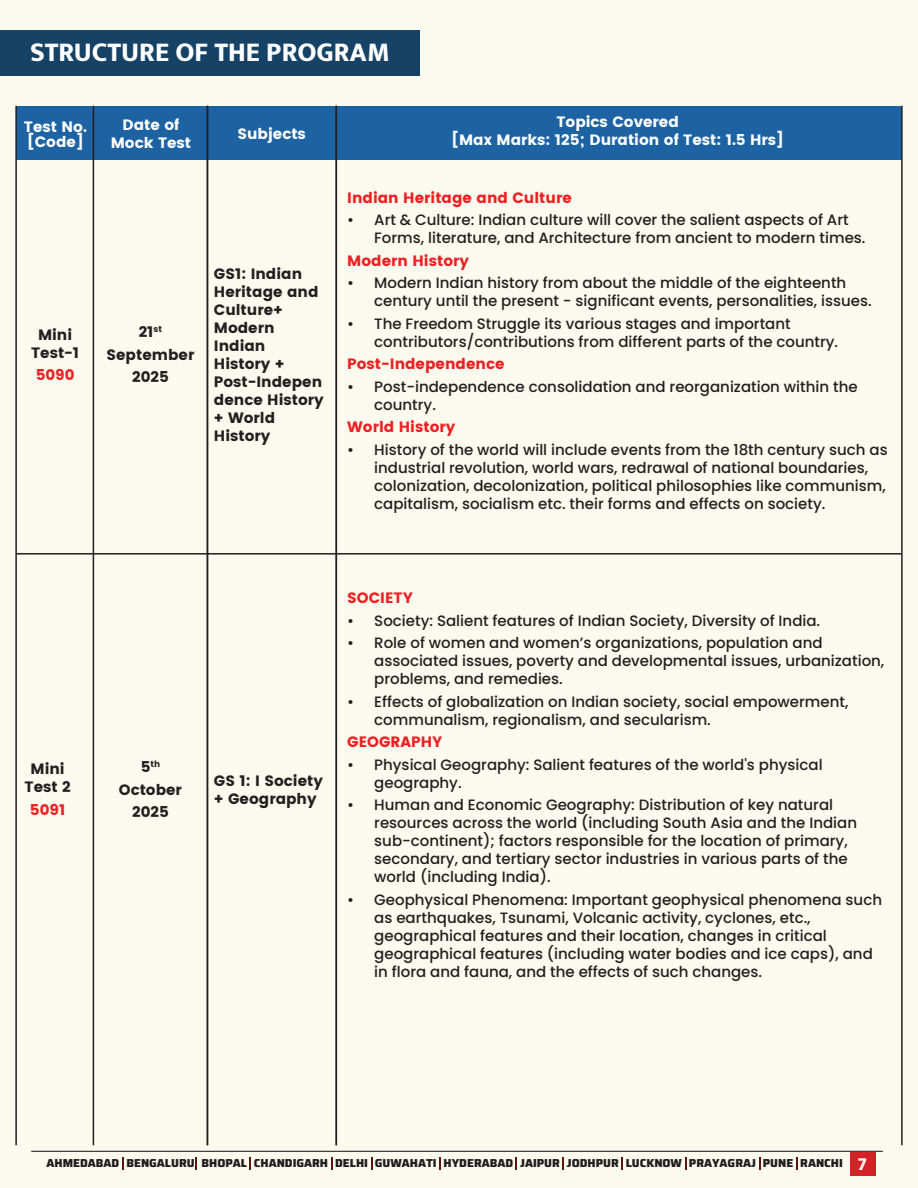
<style>
.page{position:relative;width:918px;height:1188px;background:#fbfaee}
.page>*{position:absolute;margin:0;border:0;box-sizing:border-box;transform-origin:0 0}
.t1{font:800 27px "Mukta";color:#fff}
.t2{font:500 15px/18px "Poppins";color:#231f20}
.t3{font:700 15px/18px "Poppins";color:#231f20;text-align:center}
.t4{font:700 15px "Poppins";color:#ee1f23}
.t5{font:700 15px/18px "Poppins";color:#fff;text-align:center}
.t6{font:800 11.55px "Saira";color:#201d1e}
.t7{font:700 8.7px "Poppins";color:#231f20}
.s1{font-size:15px}
.s2{font-family:"Poppins";font-weight:700;font-size:16.2px;color:#fff}
</style>
<div class="page">
<div style="left:850px;top:1152px;width:26px;height:24px;background:#d52229"></div>
<svg style="left:122px;top:1157px;width:2px;height:12px"></svg>
<svg style="left:196px;top:1157px;width:1px;height:12px"></svg>
<svg style="left:371px;top:1157px;width:2px;height:12px"></svg>
<svg style="left:331px;top:1157px;width:1px;height:12px"></svg>
<svg style="left:250px;top:1157px;width:1px;height:12px"></svg>
<svg style="left:439px;top:1157px;width:2px;height:12px"></svg>
<svg style="left:515px;top:1157px;width:2px;height:12px"></svg>
<svg style="left:562px;top:1157px;width:2px;height:12px"></svg>
<svg style="left:621px;top:1157px;width:2px;height:12px"></svg>
<svg style="left:685px;top:1157px;width:2px;height:12px"></svg>
<svg style="left:759px;top:1157px;width:1px;height:12px"></svg>
<svg style="left:796px;top:1157px;width:2px;height:12px"></svg>
<hr style="left:31px;top:1151px;width:852px;height:1px;background:#201d1e">
<div style="left:0;top:30px;width:420px;height:45px;background:#164266"></div>
<div style="left:16px;top:106px;width:64px;height:54px;background:#1d63a3"></div>
<div style="left:80px;top:106px;width:127px;height:54px;background:#1d63a3"></div>
<div style="left:207px;top:106px;width:129px;height:54px;background:#1d63a3"></div>
<div style="left:336px;top:106px;width:566px;height:54px;background:#1d63a3"></div>
<hr style="left:16px;top:553px;width:886px;height:2px;background:#231f20">
<hr style="left:15px;top:106px;width:2px;height:1039px;background:#231f20">
<hr style="left:207px;top:106px;width:1px;height:1039px;background:#231f20">
<hr style="left:336px;top:106px;width:1px;height:1039px;background:#231f20">
<hr style="left:901px;top:106px;width:2px;height:1039px;background:#231f20">
<hr style="left:93px;top:106px;width:1px;height:1039px;background:#231f20">
<h1 class="t1" style="left:30px;top:36px;width:361px">STRUCTURE OF THE PROGRAM</h1>
<p class="t5" style="left:111px;top:116px;width:82px">Date of<br>Mock Test</p>
<p class="t5" style="left:24px;top:120px;width:64px;line-height:15px;text-align:left">Test No. [Code]</p>
<p class="t5" style="left:237px;top:124px;width:70px">Subjects</p>
<p class="t5" style="left:451px;top:112px;width:334px">Topics Covered<br>[Max Marks: 125; Duration of Test: 1.5 Hrs]</p>
<p class="t3" style="left:31px;top:325px;width:50px">Mini<br>Test-1</p>
<p class="t4" style="left:36px;top:366px;width:40px">5090</p>
<p class="t3" style="left:106px;top:321px;width:89px;line-height:22.5px">21<sup>st<br></sup>September<br>2025</p>
<p class="t3" style="left:214px;top:265px;width:112px;text-align:left">GS1: Indian<br>Heritage and<br>Culture+<br>Modern<br>Indian<br>History +<br>Post-Indepen dence History + World<br>History</p>
<p class="t4" style="left:347px;top:189px;width:226px">Indian Heritage and Culture</p>
<p class="t2" style="left:374px;top:211px;width:493px;text-indent:-27px">• Art &amp; Culture: Indian culture will cover the salient aspects of Art<br>Forms, literature, and Architecture from ancient to modern times.</p>
<p class="t4" style="left:347px;top:252px;width:123px">Modern History</p>
<p class="t2" style="left:374px;top:274px;width:499px;text-indent:-27px">• Modern Indian history from about the middle of the eighteenth century until the present - significant events, personalities, issues.</p>
<p class="t2" style="left:374px;top:314px;width:466px;text-indent:-27px">• The Freedom Struggle its various stages and important contributors/contributions from different parts of the country.</p>
<p class="t4" style="left:347px;top:355px;width:159px">Post-Independence</p>
<p class="t2" style="left:374px;top:377px;width:485px;text-indent:-27px">• Post-independence consolidation and reorganization within the country.</p>
<p class="t4" style="left:347px;top:418px;width:110px">World History</p>
<p class="t2" style="left:374px;top:440px;width:515px;text-indent:-27px">• History of the world will include events from the 18th century such as industrial revolution, world wars, redrawal of national boundaries, colonization, decolonization, political philosophies like communism, capitalism, socialism etc. their forms and effects on society.</p>
<p class="t3" style="left:25px;top:760px;width:48px">Mini<br>Test 2</p>
<p class="t4" style="left:30px;top:801px;width:37px">5091</p>
<p class="t7" style="left:141px;top:759px;width:21px"><span class="s1">5</span>th</p>
<p class="t3" style="left:119px;top:778px;width:65px;line-height:22.5px">October<br>2025</p>
<p class="t3" style="left:214px;top:771px;width:111px;text-align:left">GS 1: I Society + Geography</p>
<p class="t4" style="left:347px;top:590px;width:67px">SOCIETY</p>
<p class="t2" style="left:347px;top:612px;width:474px">• Society: Salient features of Indian Society, Diversity of India.</p>
<p class="t2" style="left:374px;top:634px;width:512px;text-indent:-27px">• Role of women and women’s organizations, population and associated issues, poverty and developmental issues, urbanization, problems, and remedies.</p>
<p class="t2" style="left:374px;top:693px;width:476px;text-indent:-27px">• Effects of globalization on Indian society, social empowerment, communalism, regionalism, and secularism.</p>
<p class="t4" style="left:347px;top:734px;width:97px">GEOGRAPHY</p>
<p class="t2" style="left:374px;top:756px;width:450px;text-indent:-27px">• Physical Geography: Salient features of the world's physical geography.</p>
<p class="t2" style="left:374px;top:796px;width:484px;text-indent:-27px">• Human and Economic Geography: Distribution of key natural resources across the world (including South Asia and the Indian sub-continent); factors responsible for the location of primary, secondary, and tertiary sector industries in various parts of the world (including India).</p>
<p class="t2" style="left:374px;top:891px;width:509px;text-indent:-27px">• Geophysical Phenomena: Important geophysical phenomena such as earthquakes, Tsunami, Volcanic activity, cyclones, etc., geographical features and their location, changes in critical geographical features (including water bodies and ice caps), and in flora and fauna, and the effects of such changes.</p>
<p class="t6" style="left:47px;top:1154px;width:822px">AHMEDABAD BENGALURU BHOPAL CHANDIGARH DELHI GUWAHATI HYDERABAD JAIPUR JODHPUR LUCKNOW PRAYAGRAJ PUNE RANCHI <span class="s2">7</span></p>
</div>
